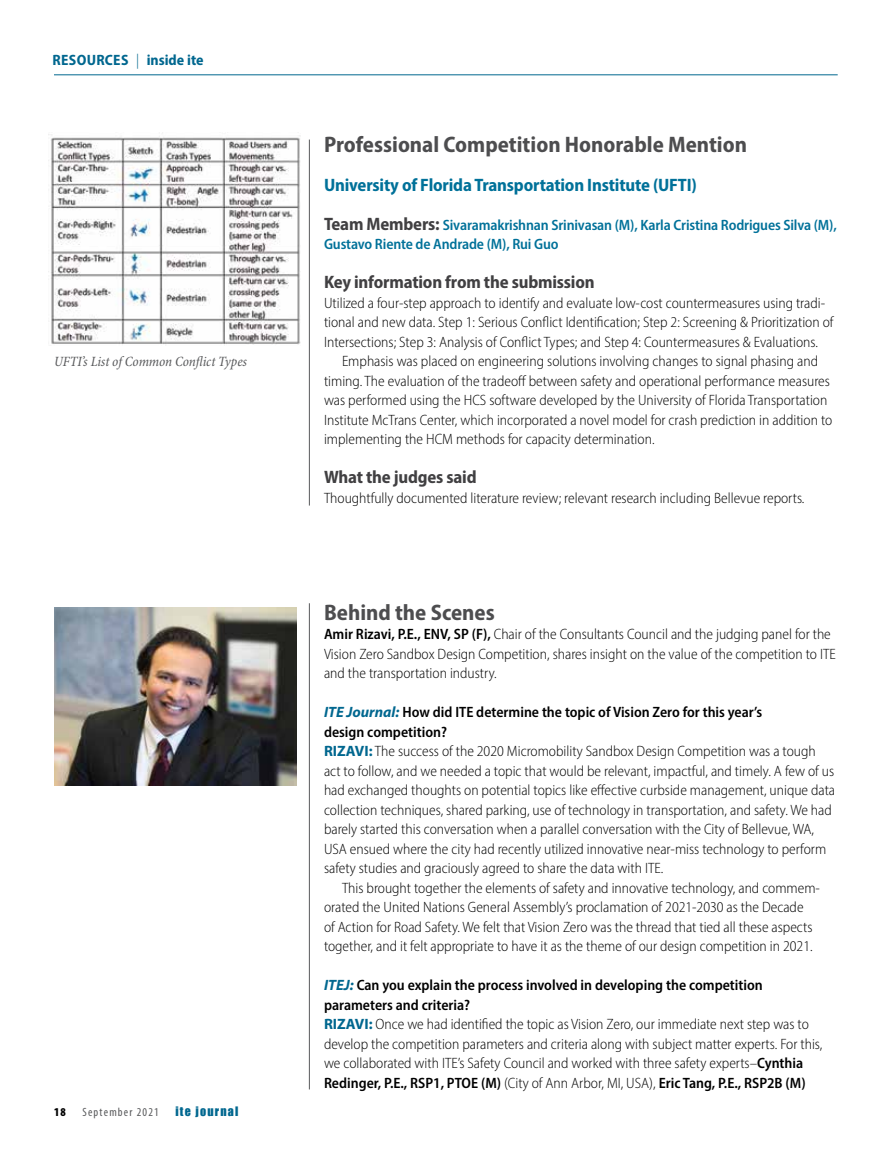
<style>
.page{position:relative;width:891px;height:1175px;background:#fff}
.page>*{position:absolute;margin:0;border:0;box-sizing:border-box;transform-origin:0 0}
.t1{font:700 semi-condensed 22.5px "Myriad Pro";color:#4d4d4f}
.t2{font:700 semi-condensed 18px "Myriad Pro";letter-spacing:-.01em;color:#007199}
.t3{font:700 semi-condensed 18px "Myriad Pro";letter-spacing:-.01em;color:#414042}
.t4{font:300 semi-condensed 15px/19.5px "Myriad Pro";color:#000}
.t5{font:600 semi-condensed 15px/19.5px "Myriad Pro";letter-spacing:-.01em;color:#007199}
.t6{font:700 semi-condensed 15px "Myriad Pro";letter-spacing:.015em;color:#00678f}
.t7{font:italic condensed 14.25px "Minion Pro";letter-spacing:-.005em;color:#58595b}
.t8{font:condensed 12px "Myriad Pro";letter-spacing:.1em;color:#58595b}
.t9{font:12px "Impact";letter-spacing:.1em;color:#00678f}
.t10{font:900 condensed 12px "Myriad Pro";color:#000}
.s1{font-weight:300}
.s2{font-weight:700;font-size:18px;color:#414042}
.s3{font-weight:600}
.s4{font-weight:700;font-style:italic;font-stretch:normal;color:#00678f}
.s5{font-weight:700;font-stretch:normal;color:#00678f}
</style>
<div class="page">
<hr style="left:54px;top:74px;width:784px;height:1px;background:#00678f">
<hr style="left:309px;top:140px;width:1px;height:365px;background:#58595b">
<img style="left:48px;top:134px;width:253px;height:211px">
<img style="left:54px;top:607px;width:243px;height:178px">
<hr style="left:309px;top:603px;width:1px;height:486px;background:#58595b">
<p class="t6" style="left:53px;top:50px;width:153px">RESOURCES <span class="s1">|</span> inside ite</p>
<p class="t7" style="left:54px;top:352px;width:195px">UFTI’s List of Common Conflict Types</p>
<p class="t10" style="left:54px;top:1104px;width:13px">18</p>
<p class="t8" style="left:82px;top:1105px;width:78px">September 2021</p>
<p class="t9" style="left:175px;top:1102px;width:64px">ite journal</p>
<h1 class="t1" style="left:324px;top:129px;width:425px">Professional Competition Honorable Mention</h1>
<p class="t2" style="left:324px;top:173px;width:374px">University of Florida Transportation Institute (UFTI)</p>
<p class="t5" style="left:324px;top:214px;width:514px"><span class="s2">Team Members:</span> Sivaramakrishnan Srinivasan (M), Karla Cristina Rodrigues Silva (M),<br>Gustavo Riente de Andrade (M), Rui Guo</p>
<p class="t3" style="left:324px;top:270px;width:272px">Key information from the submission</p>
<p class="t4" style="left:324px;top:293px;width:511px">Utilized a four-step approach to identify and evaluate low-cost countermeasures using tradi&shy;tional and new data. Step 1: Serious Conflict Identification; Step 2: Screening &amp; Prioritization of<br>Intersections; Step 3: Analysis of Conflict Types; and Step 4: Countermeasures &amp; Evaluations.</p>
<p class="t4" style="left:324px;top:351px;width:510px;text-indent:18px">Emphasis was placed on engineering solutions involving changes to signal phasing and timing. The evaluation of the tradeoff between safety and operational performance measures was performed using the HCS software developed by the University of Florida Transportation Institute McTrans Center, which incorporated a novel model for crash prediction in addition to implementing the HCM methods for capacity determination.</p>
<p class="t3" style="left:324px;top:465px;width:154px">What the judges said</p>
<p class="t4" style="left:324px;top:488px;width:482px">Thoughtfully documented literature review; relevant research including Bellevue reports.</p>
<h1 class="t1" style="left:324px;top:597px;width:172px">Behind the Scenes</h1>
<p class="t4" style="left:324px;top:624px;width:513px"><span class="s3">Amir Rizavi, P.E., ENV, SP (F),</span> Chair of the Consultants Council and the judging panel for the<br>Vision Zero Sandbox Design Competition, shares insight on the value of the competition to ITE and the transportation industry.</p>
<p class="t4" style="left:324px;top:702px;width:513px"><span class="s4">ITE Journal:</span> <span class="s3">How did ITE determine the topic of Vision Zero for this year’s<br>design competition?<br></span><span class="s5">RIZAVI:</span> The success of the 2020 Micromobility Sandbox Design Competition was a tough act to follow, and we needed a topic that would be relevant, impactful, and timely. A few of us had exchanged thoughts on potential topics like effective curbside management, unique data collection techniques, shared parking, use of technology in transportation, and safety. We had barely started this conversation when a parallel conversation with the City of Bellevue, WA, USA ensued where the city had recently utilized innovative near-miss technology to perform safety studies and graciously agreed to share the data with ITE.</p>
<p class="t4" style="left:324px;top:878px;width:498px;text-indent:18px">This brought together the elements of safety and innovative technology, and commem&shy;orated the United Nations General Assembly’s proclamation of 2021-2030 as the Decade<br>of Action for Road Safety. We felt that Vision Zero was the thread that tied all these aspects together, and it felt appropriate to have it as the theme of our design competition in 2021.</p>
<p class="t4" style="left:324px;top:975px;width:500px"><span class="s4">ITEJ:</span> <span class="s3">Can you explain the process involved in developing the competition parameters and criteria?<br></span><span class="s5">RIZAVI:</span> Once we had identified the topic as Vision Zero, our immediate next step was to develop the competition parameters and criteria along with subject matter experts. For this, we collaborated with ITE’s Safety Council and worked with three safety experts–<span class="s3">Cynthia Redinger, P.E., RSP1, PTOE (M)</span> (City of Ann Arbor, MI, USA), <span class="s3">Eric Tang, P.E., RSP2B (M)</span></p>
</div>
